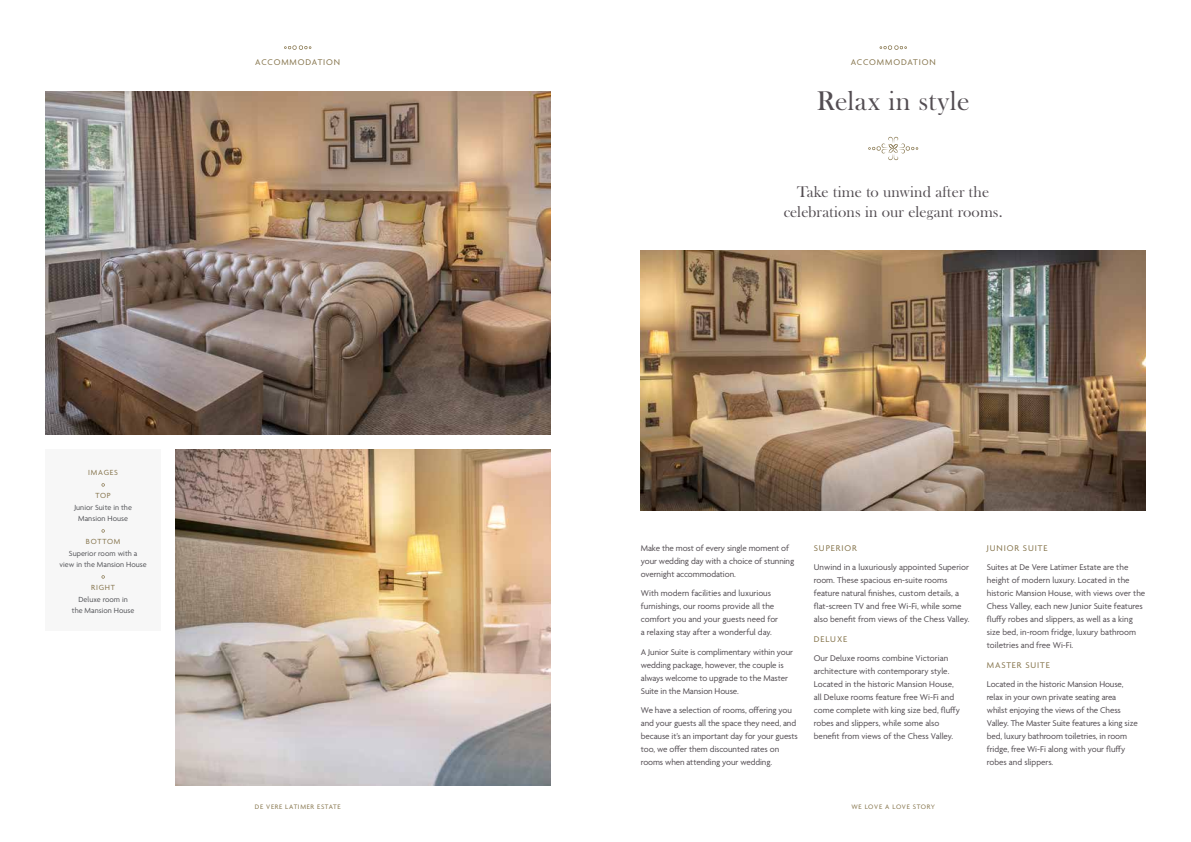
<style>
.page{position:relative;width:1191px;height:842px;background:#fff}
.page>*{position:absolute;margin:0;border:0;box-sizing:border-box;transform-origin:0 0}
.t1{font:28px "Baskerville Old Fac D";letter-spacing:.02em;color:#534d52}
.t2{font:16px/20px "Baskerville Old Fac D";letter-spacing:.01em;color:#534d52;text-align:center}
.t3{font:9px/13px "Agenda";letter-spacing:-.01em;color:#534d52}
.t4{font:9px "Agenda";letter-spacing:.1em;color:#86754d}
.t5{font:8px/11.5px "Agenda";letter-spacing:.005em;color:#55565a;text-align:center}
.t6{font:8px "Agenda";letter-spacing:.1em;color:#86754d}
.t7{font:7px "Agenda";letter-spacing:.1em;color:#86754d}
</style>
<div class="page">
<img style="left:45px;top:91px;width:505px;height:344px">
<img style="left:175px;top:449px;width:375px;height:336px">
<svg style="left:868px;top:137px;width:50px;height:23px"></svg>
<img style="left:641px;top:251px;width:504px;height:260px">
<svg style="left:879px;top:45px;width:28px;height:5px"></svg>
<svg style="left:284px;top:45px;width:27px;height:5px"></svg>
<div style="left:45px;top:449px;width:116px;height:182px;background:#f7f7f7"></div>
<svg style="left:101px;top:483px;width:4px;height:4px"></svg>
<svg style="left:101px;top:529px;width:4px;height:4px"></svg>
<svg style="left:101px;top:575px;width:4px;height:4px"></svg>
<p class="t6" style="left:88px;top:468px;width:31px">IMAGES</p>
<p class="t6" style="left:95px;top:491px;width:17px">TOP</p>
<p class="t5" style="left:74px;top:502px;width:59px">Junior Suite in the<br>Mansion House</p>
<p class="t6" style="left:86px;top:537px;width:36px">BOTTOM</p>
<p class="t5" style="left:60px;top:548px;width:89px">Superior room with a<br>view in the Mansion House</p>
<p class="t6" style="left:91px;top:583px;width:25px">RIGHT</p>
<p class="t5" style="left:72px;top:594px;width:64px">Deluxe room in<br>the Mansion House</p>
<p class="t4" style="left:255px;top:58px;width:86px">ACCOMMODATION</p>
<p class="t4" style="left:850px;top:58px;width:86px">ACCOMMODATION</p>
<h1 class="t1" style="left:816px;top:85px;width:154px">Relax in style</h1>
<h2 class="t2" style="left:783px;top:182px;width:221px">Take time to unwind after the celebrations in our elegant rooms.</h2>
<p class="t3" style="left:641px;top:542px;width:155px">Make the most of every single moment of your wedding day with a choice of stunning overnight accommodation.</p>
<p class="t3" style="left:641px;top:587px;width:139px">With modern facilities and luxurious furnishings, our rooms provide all the comfort you and your guests need for a relaxing stay after a wonderful day.</p>
<p class="t3" style="left:641px;top:646px;width:154px">A Junior Suite is complimentary within your wedding package, however, the couple is always welcome to upgrade to the Master Suite in the Mansion House.</p>
<p class="t3" style="left:641px;top:704px;width:159px">We have a selection of rooms, offering you and your guests all the space they need, and because it’s an important day for your guests too, we offer them discounted rates on rooms when attending your wedding.</p>
<p class="t4" style="left:814px;top:543px;width:44px">SUPERIOR</p>
<p class="t3" style="left:814px;top:561px;width:157px">Unwind in a luxuriously appointed Superior room. These spacious en-suite rooms feature natural finishes, custom details, a flat-screen TV and free Wi-Fi, while some also benefit from views of the Chess Valley.</p>
<p class="t4" style="left:814px;top:634px;width:35px">DELUXE</p>
<p class="t3" style="left:814px;top:652px;width:148px">Our Deluxe rooms combine Victorian architecture with contemporary style.<br>Located in the historic Mansion House, all Deluxe rooms feature free Wi-Fi and come complete with king size bed, fluffy robes and slippers, while some also benefit from views of the Chess Valley.</p>
<p class="t7" style="left:255px;top:803px;width:87px">DE VERE LATIMER ESTATE</p>
<p class="t7" style="left:851px;top:803px;width:85px">WE LOVE A LOVE STORY</p>
<p class="t4" style="left:986px;top:543px;width:62px">JUNIOR SUITE</p>
<p class="t3" style="left:986px;top:561px;width:160px">Suites at De Vere Latimer Estate are the height of modern luxury. Located in the historic Mansion House, with views over the Chess Valley, each new Junior Suite features fluffy robes and slippers, as well as a king size bed, in-room fridge, luxury bathroom toiletries and free Wi-Fi.</p>
<p class="t4" style="left:986px;top:660px;width:65px">MASTER SUITE</p>
<p class="t3" style="left:986px;top:678px;width:152px">Located in the historic Mansion House, relax in your own private seating area whilst enjoying the views of the Chess Valley. The Master Suite features a king size bed, luxury bathroom toiletries, in room fridge, free Wi-Fi along with your fluffy robes and slippers.</p>
</div>
